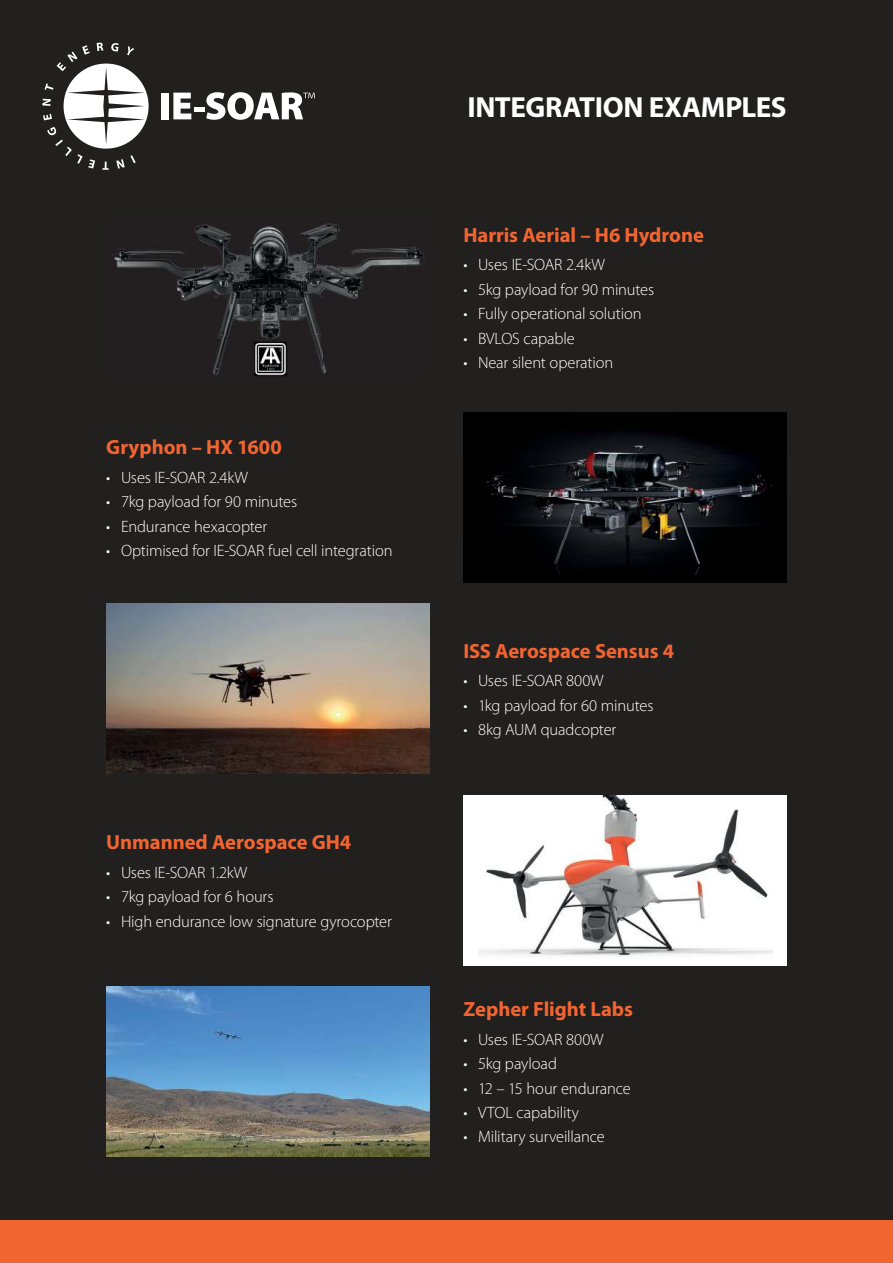
<style>
.page{position:relative;width:893px;height:1263px;background:#221f1f}
.page>*{position:absolute;margin:0;border:0;box-sizing:border-box;transform-origin:0 0}
.t1{font:700 29.25px "Myriad Pro";letter-spacing:-.015em;color:#fff}
.t2{font:700 20.55px "Myriad Pro";letter-spacing:-.005em;color:#f16531}
.t3{font:300 16.5px "Myriad Pro";letter-spacing:-.01em;color:#fff}
</style>
<div class="page">
<div style="left:0;top:1220px;width:893px;height:43px;background:#f16531"></div>
<img style="left:114px;top:223px;width:311px;height:155px">
<img style="left:463px;top:412px;width:324px;height:171px">
<img style="left:106px;top:604px;width:324px;height:170px">
<div style="left:463px;top:795px;width:324px;height:170px;background:#fff"></div>
<img style="left:478px;top:795px;width:294px;height:162px">
<img style="left:106px;top:986px;width:324px;height:171px">
<div style="left:162px;top:93px;width:7px;height:26px;background:#fff"></div>
<svg style="left:173px;top:93px;width:18px;height:26px"></svg>
<hr style="left:194px;top:107px;width:10px;height:4px;background:#fff">
<svg style="left:206px;top:92px;width:109px;height:28px"></svg>
<svg style="left:42px;top:43px;width:107px;height:127px"></svg>
<p class="t2" style="left:106px;top:439px;width:177px">Gryphon – HX 1600</p>
<p class="t3" style="left:106px;top:471px;width:143px">• Uses IE-SOAR 2.4kW</p>
<p class="t3" style="left:106px;top:495px;width:193px">• 7kg payload for 90 minutes</p>
<p class="t3" style="left:106px;top:520px;width:163px">• Endurance hexacopter</p>
<p class="t3" style="left:106px;top:544px;width:288px">• Optimised for IE-SOAR fuel cell integration</p>
<p class="t2" style="left:106px;top:834px;width:247px">Unmanned Aerospace GH4</p>
<p class="t3" style="left:106px;top:866px;width:142px">• Uses IE-SOAR 1.2kW</p>
<p class="t3" style="left:106px;top:890px;width:169px">• 7kg payload for 6 hours</p>
<p class="t3" style="left:106px;top:915px;width:287px">• High endurance low signature gyrocopter</p>
<h1 class="t1" style="left:467px;top:96px;width:321px">INTEGRATION EXAMPLES</h1>
<p class="t2" style="left:463px;top:227px;width:242px">Harris Aerial – H6 Hydrone</p>
<p class="t3" style="left:463px;top:258px;width:143px">• Uses IE-SOAR 2.4kW</p>
<p class="t3" style="left:463px;top:283px;width:192px">• 5kg payload for 90 minutes</p>
<p class="t3" style="left:463px;top:307px;width:180px">• Fully operational solution</p>
<p class="t3" style="left:463px;top:332px;width:113px">• BVLOS capable</p>
<p class="t3" style="left:463px;top:356px;width:151px">• Near silent operation</p>
<p class="t2" style="left:463px;top:643px;width:212px">ISS Aerospace Sensus 4</p>
<p class="t3" style="left:463px;top:674px;width:142px">• Uses IE-SOAR 800W</p>
<p class="t3" style="left:463px;top:699px;width:192px">• 1kg payload for 60 minutes</p>
<p class="t3" style="left:463px;top:723px;width:154px">• 8kg AUM quadcopter</p>
<p class="t2" style="left:463px;top:1001px;width:171px">Zepher Flight Labs</p>
<p class="t3" style="left:463px;top:1033px;width:142px">• Uses IE-SOAR 800W</p>
<p class="t3" style="left:463px;top:1057px;width:95px">• 5kg payload</p>
<p class="t3" style="left:463px;top:1081px;width:169px">• 12 – 15 hour endurance</p>
<p class="t3" style="left:463px;top:1106px;width:117px">• VTOL capability</p>
<p class="t3" style="left:463px;top:1130px;width:143px">• Military surveillance</p>
</div>
